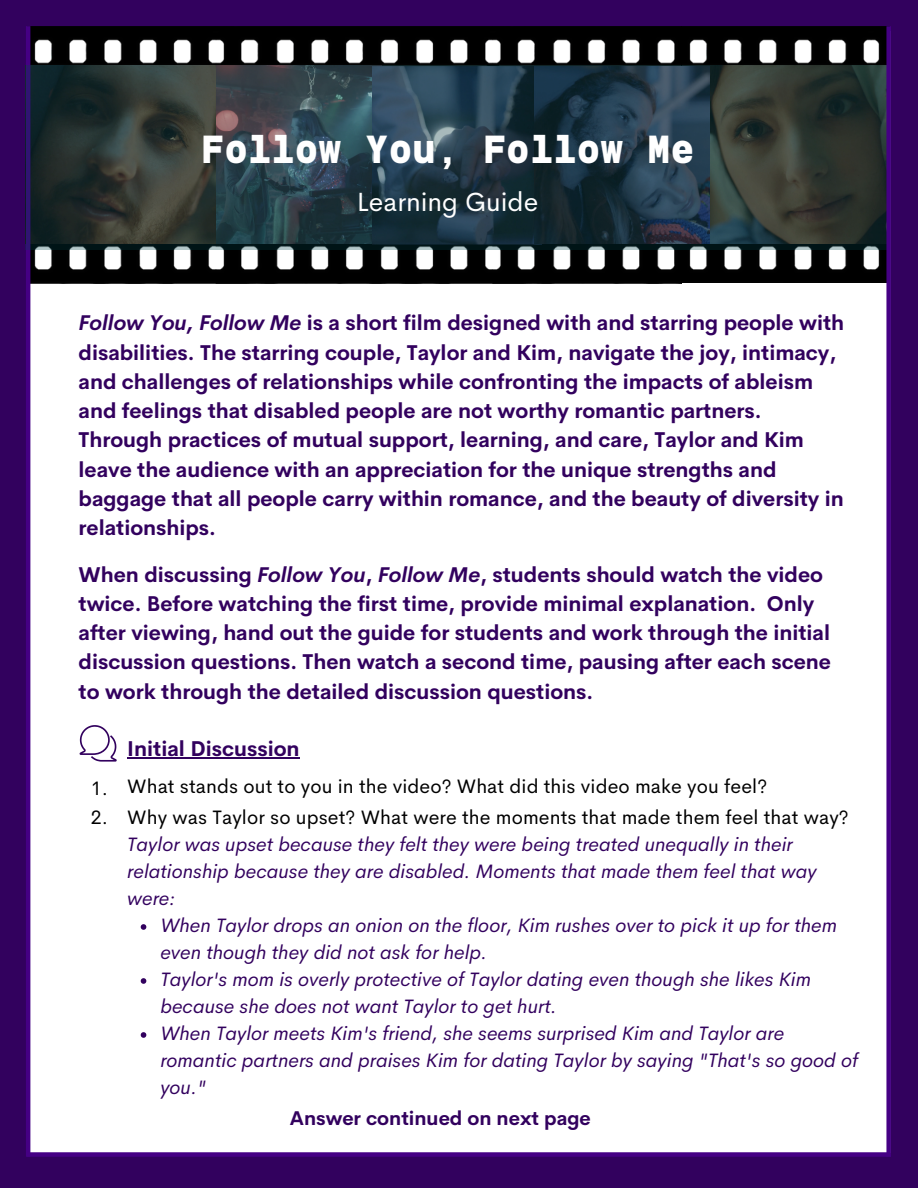
<style>
.page{position:relative;width:918px;height:1188px;background:#32015e}
.page>*{position:absolute;margin:0;border:0;box-sizing:border-box;transform-origin:0 0}
.t1{font:900 38.55px "Katwijk Mono";color:#fff}
.t2{font:26.4px "Cerebri Sans";color:#fff}
.t3{font:700 21px/29.2px "Cerebri Sans";color:#32015e}
.t4{font:italic 19.5px/27px "Cerebri Sans";letter-spacing:.005em;color:#32015e}
.t5{font:19.5px "Cerebri Sans";letter-spacing:.005em;color:#000}
.t6{font:700 19.5px "Cerebri Sans";color:#32015e}
.s1{font-style:italic}
</style>
<div class="page">
<div style="left:26px;top:31px;width:865px;height:1121px;background:#fff"></div>
<img style="left:30px;top:27px;width:856px;height:256px">
<hr style="left:26px;top:26px;width:4px;height:1131px;background:#450084">
<svg style="left:25px;top:66px;width:861px;height:183px;background:#2a3a40"></svg>
<div style="left:27px;top:1152px;width:861px;height:5px;background:#450084"></div>
<div style="left:886px;top:26px;width:5px;height:1131px;background:#450084"></div>
<svg style="left:80px;top:725px;width:37px;height:37px"></svg>
<hr style="left:127px;top:757px;width:173px;height:1px;background:#32015e">
<svg style="left:141px;top:924px;width:5px;height:6px"></svg>
<svg style="left:141px;top:978px;width:5px;height:6px"></svg>
<svg style="left:141px;top:1032px;width:5px;height:6px"></svg>
<h1 class="t1" style="left:201px;top:128px;width:495px">Follow You, Follow Me</h1>
<p class="t2" style="left:357px;top:185px;width:183px">Learning Guide</p>
<p class="t3" style="left:79px;top:308px;width:767px"><span class="s1">Follow You, Follow Me</span> is a short film designed with and starring people with disabilities. The starring couple, Taylor and Kim, navigate the joy, intimacy, and challenges of relationships while confronting the impacts of ableism and feelings that disabled people are not worthy romantic partners.<br>Through practices of mutual support, learning, and care, Taylor and Kim leave the audience with an appreciation for the unique strengths and baggage that all people carry within romance, and the beauty of diversity in relationships.</p>
<p class="t3" style="left:79px;top:560px;width:754px">When discussing <span class="s1">Follow You</span>, <span class="s1">Follow Me</span>, students should watch the video twice. Before watching the first time, provide minimal explanation. Only after viewing, hand out the guide for students and work through the initial discussion questions. Then watch a second time, pausing after each scene to work through the detailed discussion questions.</p>
<p class="t3" style="left:127px;top:734px;width:174px">Initial Discussion</p>
<p class="t5" style="left:91px;top:773px;width:678px">1. What stands out to you in the video? What did this video make you feel?</p>
<p class="t5" style="left:91px;top:805px;width:19px">2.</p>
<p class="t5" style="left:127px;top:805px;width:723px">Why was Taylor so upset? What were the moments that made them feel that way?</p>
<p class="t4" style="left:127px;top:831px;width:691px">Taylor was upset because they felt they were being treated unequally in their relationship because they are disabled. Moments that made them feel that way were:</p>
<p class="t4" style="left:160px;top:912px;width:699px">When Taylor drops an onion on the floor, Kim rushes over to pick it up for them even though they did not ask for help.<br>Taylor's mom is overly protective of Taylor dating even though she likes Kim because she does not want Taylor to get hurt.<br>When Taylor meets Kim's friend, she seems surprised Kim and Taylor are romantic partners and praises Kim for dating Taylor by saying "That's so good of you."</p>
<p class="t6" style="left:290px;top:1106px;width:303px">Answer continued on next page</p>
</div>
